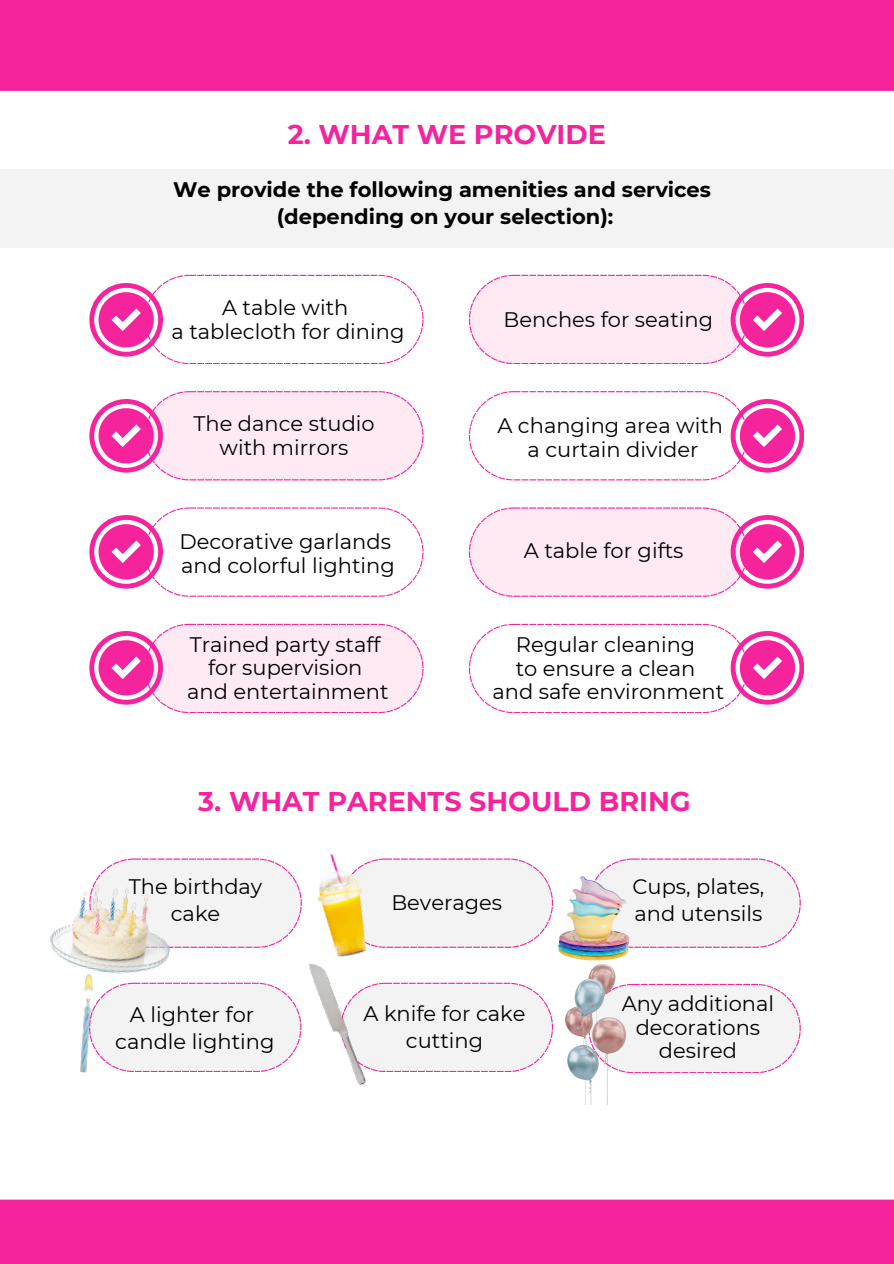
<style>
.page{position:relative;width:894px;height:1264px;background:#fff}
.page>*{position:absolute;margin:0;border:0;box-sizing:border-box;transform-origin:0 0}
.t1{font:700 27px "Montserrat";color:#f5239c}
.t2{font:21px/23.7px "Montserrat";color:#000;text-align:center}
.t3{font:700 21px/27px "Montserrat";color:#000;text-align:center}
</style>
<div class="page">
<div style="left:0;top:169px;width:893px;height:78px;background:#f3f3f3"></div>
<svg style="left:89px;top:275px;width:334px;height:89px"></svg>
<svg style="left:89px;top:391px;width:334px;height:89px;background:#fdd2e9"></svg>
<svg style="left:89px;top:507px;width:334px;height:89px"></svg>
<svg style="left:89px;top:624px;width:334px;height:89px;background:#fdd3e9"></svg>
<svg style="left:469px;top:275px;width:334px;height:89px;background:#fdd3e9"></svg>
<svg style="left:469px;top:391px;width:334px;height:89px"></svg>
<svg style="left:469px;top:507px;width:334px;height:90px;background:#fdd3e9"></svg>
<svg style="left:469px;top:624px;width:334px;height:88px"></svg>
<div style="left:96px;top:858px;width:181px;height:89px;background:#f3f3f3"></div>
<svg style="left:399px;top:858px;width:154px;height:89px"></svg>
<svg style="left:639px;top:858px;width:161px;height:89px"></svg>
<div style="left:0;top:0;width:893px;height:91px;background:#f5239c"></div>
<div style="left:107px;top:982px;width:157px;height:90px;background:#f3f3f3"></div>
<svg style="left:417px;top:982px;width:136px;height:90px"></svg>
<svg style="left:625px;top:983px;width:175px;height:90px"></svg>
<img style="left:50px;top:879px;width:130px;height:95px">
<img style="left:277px;top:853px;width:122px;height:80px">
<img style="left:558px;top:858px;width:81px;height:103px">
<img style="left:71px;top:972px;width:36px;height:101px">
<img style="left:264px;top:933px;width:153px;height:152px">
<img style="left:565px;top:964px;width:60px;height:140px">
<div style="left:0;top:1199px;width:893px;height:64px;background:#f5239c"></div>
<p class="t1" style="left:288px;top:118px;width:319px">2. WHAT WE PROVIDE</p>
<p class="t3" style="left:173px;top:176px;width:539px">We provide the following amenities and services (depending on your selection):</p>
<p class="t2" style="left:222px;top:295px;width:128px">A table with</p>
<p class="t2" style="left:171px;top:319px;width:234px">a tablecloth for dining</p>
<p class="t2" style="left:193px;top:412px;width:183px">The dance studio with mirrors</p>
<p class="t2" style="left:179px;top:530px;width:213px">Decorative garlands</p>
<p class="t2" style="left:181px;top:553px;width:215px">and colorful lighting</p>
<p class="t2" style="left:190px;top:632px;width:192px">Trained party staff</p>
<p class="t2" style="left:208px;top:655px;width:156px">for supervision</p>
<p class="t2" style="left:187px;top:679px;width:203px">and entertainment</p>
<p class="t2" style="left:503px;top:307px;width:211px">Benches for seating</p>
<h1 class="t2" style="left:497px;top:414px;width:227px">A changing area with</h1>
<h2 class="t2" style="left:527px;top:437px;width:172px">a curtain divider</h2>
<p class="t2" style="left:523px;top:538px;width:161px">A table for gifts</p>
<p class="t2" style="left:515px;top:632px;width:181px">Regular cleaning</p>
<p class="t2" style="left:515px;top:656px;width:181px">to ensure a clean</p>
<p class="t2" style="left:492px;top:680px;width:233px">and safe environment</p>
<p class="t1" style="left:198px;top:785px;width:494px">3. WHAT PARENTS SHOULD BRING</p>
<p class="t2" style="left:129px;top:873px;width:135px;line-height:27px">The birthday cake</p>
<p class="t2" style="left:130px;top:1002px;width:126px">A lighter for</p>
<p class="t2" style="left:115px;top:1029px;width:161px">candle lighting</p>
<h1 class="t2" style="left:391px;top:890px;width:112px">Beverages</h1>
<p class="t2" style="left:632px;top:873px;width:133px;line-height:27px;text-align:left">Cups, plates, and utensils</p>
<p class="t2" style="left:363px;top:999px;width:163px;line-height:27px">A knife for cake cutting</p>
<p class="t2" style="left:621px;top:991px;width:154px">Any additional decorations desired</p>
</div>
